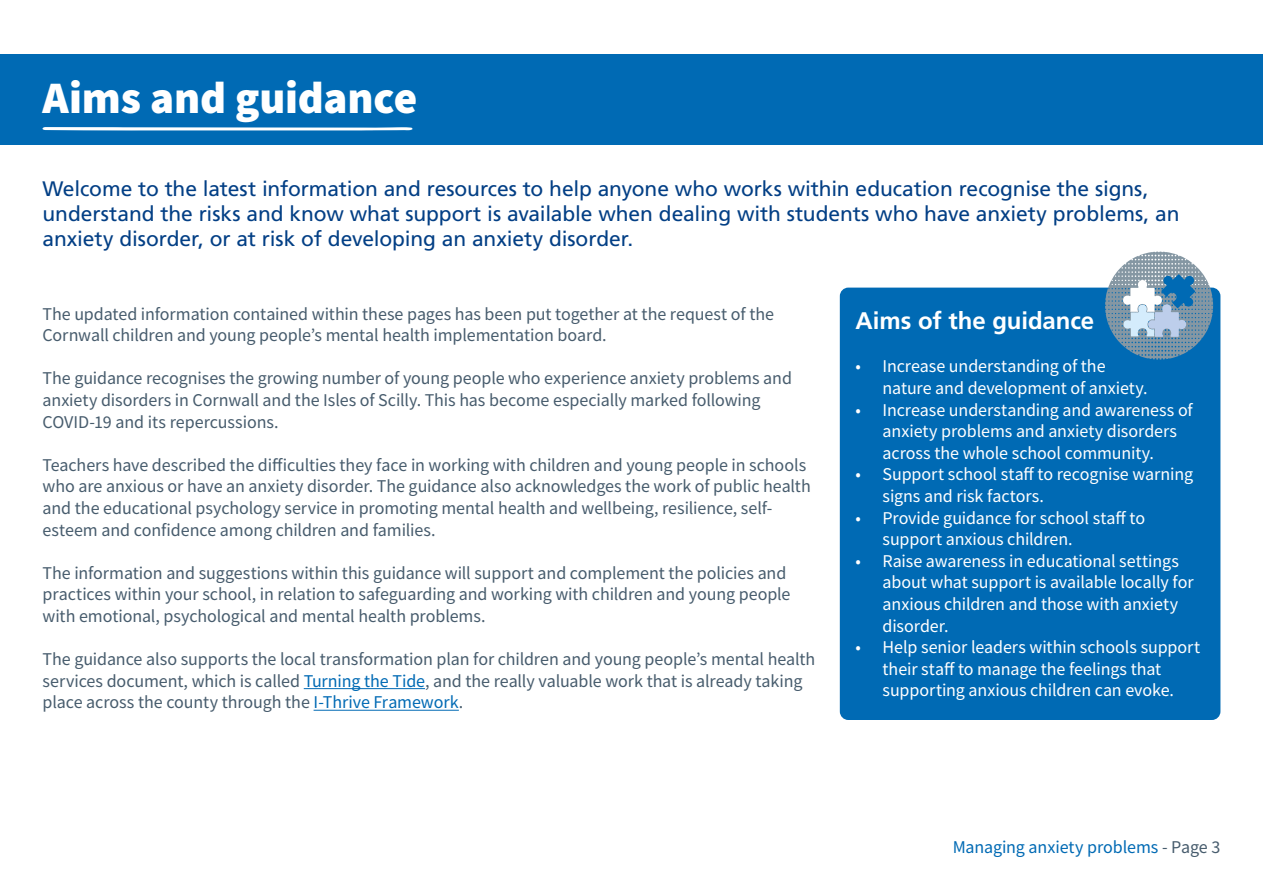
<style>
.page{position:relative;width:1263px;height:893px;background:#fff}
.page>*{position:absolute;margin:0;border:0;box-sizing:border-box;transform-origin:0 0}
.t1{font:900 45px "Source Sans Pro";letter-spacing:-.005em;color:#fff}
.t2{font:700 24px "Frutiger LT Std";letter-spacing:-.005em;color:#fff}
.Intro{font:21px/25.2px "Frutiger LT Std";letter-spacing:-.005em;color:#033f85}
.t3{font:18px/21.6px "Source Sans Pro";letter-spacing:-.005em;color:#475c6d}
.t4{font:18px/21.6px "Source Sans Pro";letter-spacing:-.005em;color:#fff}
.t5{font:18px "Source Sans Pro";letter-spacing:-.005em;color:#006ab4}
.s1{color:#006ab4}
.s2{color:#475c6d}
</style>
<div class="page">
<div style="left:0;top:54px;width:1263px;height:90px;background:#006ab4"></div>
<svg style="left:43px;top:127px;width:369px;height:3px"></svg>
<hr style="left:304px;top:688px;width:121px;height:1px;background:#006ab4">
<hr style="left:314px;top:710px;width:145px;height:1px;background:#006ab4">
<div style="left:840px;top:288px;width:380px;height:432px;background:#006ab4;border-radius:9px"></div>
<svg style="left:1105px;top:252px;width:108px;height:108px"></svg>
<h1 class="t1" style="left:43px;top:67px;width:376px">Aims and guidance</h1>
<p class="Intro" style="left:43px;top:176px;width:1138px">Welcome to the latest information and resources to help anyone who works within education recognise the signs, understand the risks and know what support is available when dealing with students who have anxiety problems, an anxiety disorder, or at risk of developing an anxiety disorder.</p>
<p class="t3" style="left:43px;top:303px;width:733px">The updated information contained within these pages has been put together at the request of the<br>Cornwall children and young people’s mental health implementation board.</p>
<p class="t3" style="left:43px;top:367px;width:751px">The guidance recognises the growing number of young people who experience anxiety problems and anxiety disorders in Cornwall and the Isles of Scilly. This has become especially marked following<br>COVID-19 and its repercussions.</p>
<p class="t3" style="left:43px;top:454px;width:770px">Teachers have described the difficulties they face in working with children and young people in schools who are anxious or have an anxiety disorder. The guidance also acknowledges the work of public health and the educational psychology service in promoting mental health and wellbeing, resilience, self&shy;esteem and confidence among children and families.</p>
<p class="t3" style="left:43px;top:562px;width:749px">The information and suggestions within this guidance will support and complement the policies and practices within your school, in relation to safeguarding and working with children and young people with emotional, psychological and mental health problems.</p>
<p class="t3" style="left:43px;top:648px;width:774px">The guidance also supports the local transformation plan for children and young people’s mental health services document, which is called <span class="s1">Turning the Tide</span>, and the really valuable work that is already taking place across the county through the <span class="s1">I-Thrive Framework</span>.</p>
<h2 class="t2" style="left:855px;top:307px;width:240px">Aims of the guidance</h2>
<p class="t4" style="left:882px;top:355px;width:266px;text-indent:-27px">• Increase understanding of the nature and development of anxiety.</p>
<p class="t4" style="left:882px;top:399px;width:312px;text-indent:-27px">• Increase understanding and awareness of anxiety problems and anxiety disorders across the whole school community.</p>
<p class="t4" style="left:882px;top:463px;width:312px;text-indent:-27px">• Support school staff to recognise warning signs and risk factors.</p>
<p class="t4" style="left:882px;top:507px;width:264px;text-indent:-27px">• Provide guidance for school staff to support anxious children.</p>
<p class="t4" style="left:882px;top:550px;width:313px;text-indent:-27px">• Raise awareness in educational settings about what support is available locally for anxious children and those with anxiety disorder.</p>
<p class="t4" style="left:882px;top:636px;width:319px;text-indent:-27px">• Help senior leaders within schools support their staff to manage the feelings that supporting anxious children can evoke.</p>
<p class="t5" style="left:953px;top:835px;width:269px">Managing anxiety problems <span class="s2">- Page 3</span></p>
</div>
